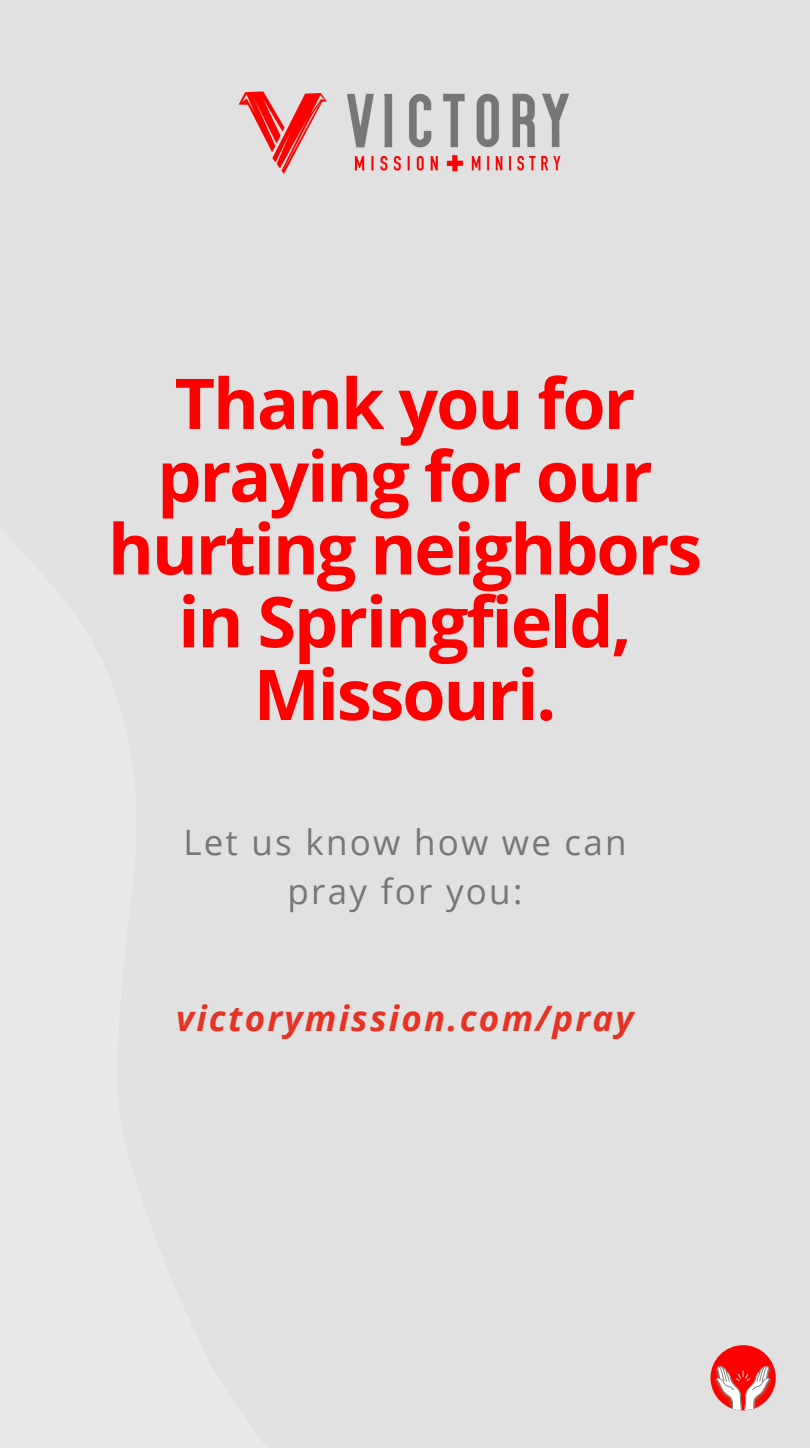
<style>
.page{position:relative;width:810px;height:1448px;background:#e1e1e1}
.page>*{position:absolute;margin:0;border:0;box-sizing:border-box;transform-origin:0 0}
.t1{font:700 70px/72.8px "Open Sans";letter-spacing:-.03em;color:#f00;text-align:center}
.t2{font:35px/48.8px "Open Sans";letter-spacing:.065em;color:#777;text-align:center}
.t3{font:italic 700 35px "Open Sans";letter-spacing:.065em;color:#e63323}
</style>
<div class="page">
<img style="left:232px;top:81px;width:346px;height:101px">
<svg style="left:710px;top:1345px;width:66px;height:65px;background:#ed6b6a"></svg>
<p class="t1" style="left:108px;top:365px;width:596px">Thank you for praying for our hurting neighbors in Springfield,<br>Missouri.</p>
<p class="t2" style="left:183px;top:816px;width:445px">Let us know how we can pray for you:</p>
<p class="t3" style="left:176px;top:993px;width:459px">victorymission.com/pray</p>
</div>
